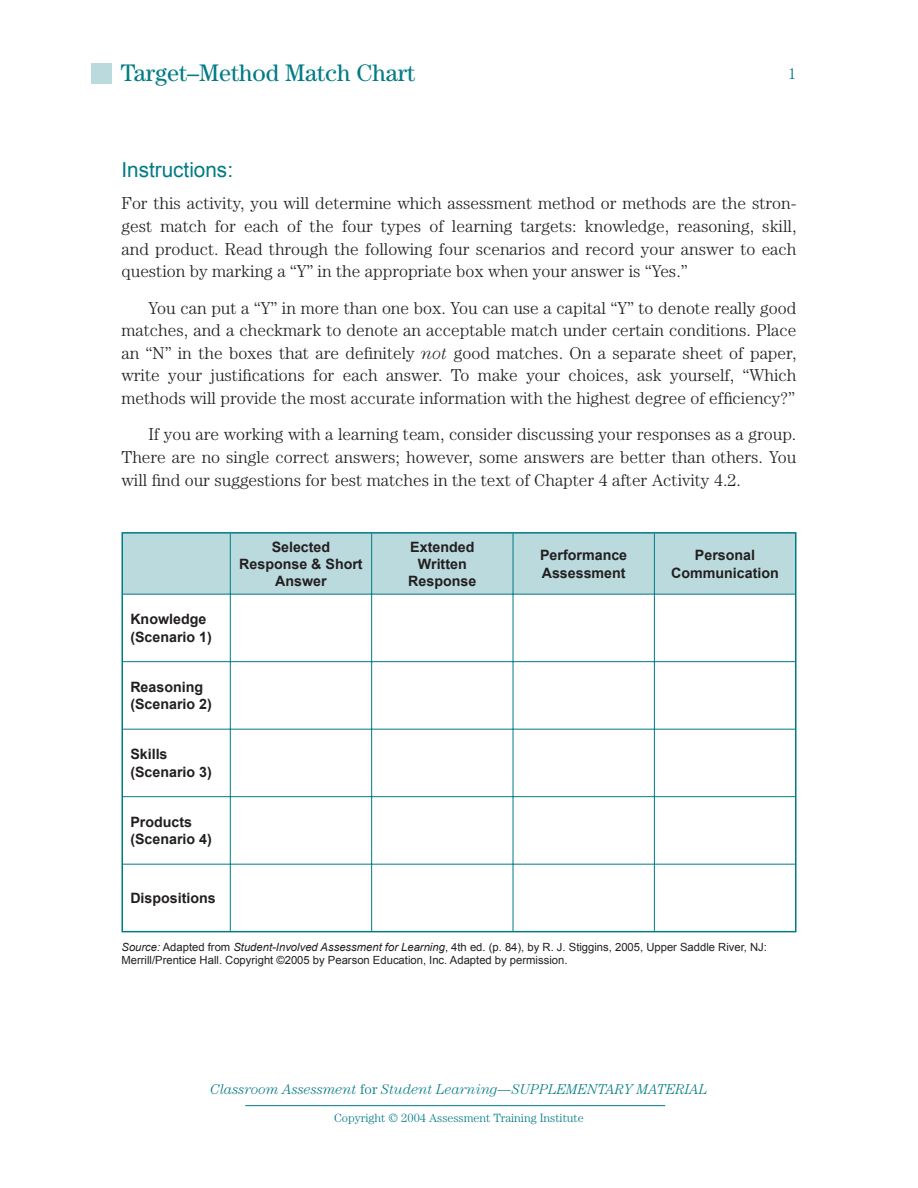
<style>
.page{position:relative;width:918px;height:1188px;background:#fff}
.page>*{position:absolute;margin:0;border:0;box-sizing:border-box;transform-origin:0 0}
.t1{font:24px "Century";color:#007b85}
.t2{font:20.7px "Arial";color:#007b85}
.t3{font:300 17.25px/22.6px "Century";color:#231f20;text-align:justify}
.t4{font:300 15.75px "Century";color:#007b85}
.t5{font:700 14.25px/17.2px "Arial";color:#231f20}
.t6{font:italic 300 14.25px "Century";color:#007b85}
.t7{font:300 12px "Century";color:#007b85}
.t8{font:11.25px/13.5px "Arial";color:#231f20}
.s1{font-style:italic}
.s2{font-style:normal}
</style>
<div class="page">
<hr style="left:245px;top:1105px;width:420px;height:1px;background:#007b85">
<div style="left:123px;top:534px;width:672px;height:60px;background:#badade"></div>
<hr style="left:122px;top:532px;width:108px;height:2px;background:#007b85">
<hr style="left:122px;top:534px;width:1px;height:60px;background:#007b85">
<hr style="left:230px;top:532px;width:142px;height:2px;background:#007b85">
<hr style="left:372px;top:532px;width:141px;height:2px;background:#007b85">
<hr style="left:513px;top:532px;width:141px;height:2px;background:#007b85">
<hr style="left:654px;top:532px;width:142px;height:2px;background:#007b85">
<hr style="left:795px;top:534px;width:1px;height:60px;background:#007b85">
<hr style="left:122px;top:594px;width:1px;height:68px;background:#007b85">
<hr style="left:795px;top:594px;width:1px;height:68px;background:#007b85">
<hr style="left:122px;top:662px;width:1px;height:67px;background:#007b85">
<hr style="left:795px;top:662px;width:1px;height:67px;background:#007b85">
<hr style="left:122px;top:729px;width:1px;height:68px;background:#007b85">
<hr style="left:795px;top:729px;width:1px;height:68px;background:#007b85">
<hr style="left:122px;top:797px;width:1px;height:67px;background:#007b85">
<hr style="left:795px;top:797px;width:1px;height:67px;background:#007b85">
<hr style="left:122px;top:864px;width:1px;height:67px;background:#007b85">
<hr style="left:795px;top:864px;width:1px;height:67px;background:#007b85">
<hr style="left:122px;top:931px;width:108px;height:1px;background:#007b85">
<hr style="left:230px;top:931px;width:142px;height:1px;background:#007b85">
<hr style="left:372px;top:931px;width:141px;height:1px;background:#007b85">
<hr style="left:513px;top:931px;width:141px;height:1px;background:#007b85">
<hr style="left:654px;top:931px;width:142px;height:1px;background:#007b85">
<hr style="left:230px;top:534px;width:1px;height:60px;background:#007b85">
<hr style="left:371px;top:534px;width:1px;height:60px;background:#007b85">
<hr style="left:513px;top:534px;width:1px;height:60px;background:#007b85">
<hr style="left:654px;top:534px;width:1px;height:60px;background:#007b85">
<hr style="left:123px;top:594px;width:108px;height:1px;background:#007b85">
<hr style="left:231px;top:594px;width:141px;height:1px;background:#007b85">
<hr style="left:230px;top:595px;width:1px;height:66px;background:#007b85">
<hr style="left:372px;top:594px;width:141px;height:1px;background:#007b85">
<hr style="left:371px;top:595px;width:1px;height:66px;background:#007b85">
<hr style="left:513px;top:594px;width:142px;height:1px;background:#007b85">
<hr style="left:513px;top:595px;width:1px;height:66px;background:#007b85">
<hr style="left:655px;top:594px;width:140px;height:1px;background:#007b85">
<hr style="left:654px;top:595px;width:1px;height:66px;background:#007b85">
<hr style="left:123px;top:661px;width:108px;height:1px;background:#007b85">
<hr style="left:231px;top:661px;width:141px;height:1px;background:#007b85">
<hr style="left:230px;top:662px;width:1px;height:67px;background:#007b85">
<hr style="left:372px;top:661px;width:141px;height:1px;background:#007b85">
<hr style="left:371px;top:662px;width:1px;height:67px;background:#007b85">
<hr style="left:513px;top:661px;width:142px;height:1px;background:#007b85">
<hr style="left:513px;top:662px;width:1px;height:67px;background:#007b85">
<hr style="left:655px;top:661px;width:140px;height:1px;background:#007b85">
<hr style="left:654px;top:662px;width:1px;height:67px;background:#007b85">
<hr style="left:123px;top:729px;width:108px;height:1px;background:#007b85">
<hr style="left:231px;top:729px;width:141px;height:1px;background:#007b85">
<hr style="left:230px;top:730px;width:1px;height:66px;background:#007b85">
<hr style="left:372px;top:729px;width:141px;height:1px;background:#007b85">
<hr style="left:371px;top:730px;width:1px;height:66px;background:#007b85">
<hr style="left:513px;top:729px;width:142px;height:1px;background:#007b85">
<hr style="left:513px;top:730px;width:1px;height:66px;background:#007b85">
<hr style="left:655px;top:729px;width:140px;height:1px;background:#007b85">
<hr style="left:654px;top:730px;width:1px;height:66px;background:#007b85">
<hr style="left:123px;top:796px;width:108px;height:1px;background:#007b85">
<hr style="left:231px;top:796px;width:141px;height:1px;background:#007b85">
<hr style="left:230px;top:797px;width:1px;height:67px;background:#007b85">
<hr style="left:372px;top:796px;width:141px;height:1px;background:#007b85">
<hr style="left:371px;top:797px;width:1px;height:67px;background:#007b85">
<hr style="left:513px;top:796px;width:142px;height:1px;background:#007b85">
<hr style="left:513px;top:797px;width:1px;height:67px;background:#007b85">
<hr style="left:655px;top:796px;width:140px;height:1px;background:#007b85">
<hr style="left:654px;top:797px;width:1px;height:67px;background:#007b85">
<hr style="left:123px;top:864px;width:108px;height:1px;background:#007b85">
<hr style="left:231px;top:864px;width:141px;height:1px;background:#007b85">
<hr style="left:230px;top:865px;width:1px;height:66px;background:#007b85">
<hr style="left:372px;top:864px;width:141px;height:1px;background:#007b85">
<hr style="left:371px;top:865px;width:1px;height:66px;background:#007b85">
<hr style="left:513px;top:864px;width:142px;height:1px;background:#007b85">
<hr style="left:513px;top:865px;width:1px;height:66px;background:#007b85">
<hr style="left:655px;top:864px;width:140px;height:1px;background:#007b85">
<hr style="left:654px;top:865px;width:1px;height:66px;background:#007b85">
<div style="left:92px;top:63px;width:20px;height:21px;background:#badade"></div>
<h1 class="t1" style="left:121px;top:59px;width:296px">Target–Method Match Chart</h1>
<p class="t4" style="left:788px;top:64px;width:10px">1</p>
<p class="t2" style="left:122px;top:158px;width:113px">Instructions:</p>
<p class="t3" style="left:122px;top:192px;width:677px">For this activity, you will determine which assessment method or methods are the stron&shy;gest match for each of the four types of learning targets: knowledge, reasoning, skill, and product. Read through the following four scenarios and record your answer to each question by marking a “Y” in the appropriate box when your answer is “Yes.”</p>
<p class="t3" style="left:122px;top:296px;width:677px;text-indent:27px">You can put a “Y” in more than one box. You can use a capital “Y” to denote really good matches, and a checkmark to denote an acceptable match under certain conditions. Place an “N” in the boxes that are definitely <span class="s1">not</span> good matches. On a separate sheet of paper, write your justifications for each answer. To make your choices, ask yourself, “Which methods will provide the most accurate information with the highest degree of efficiency?”</p>
<p class="t3" style="left:122px;top:423px;width:676px;text-indent:27px">If you are working with a learning team, consider discussing your responses as a group.<br>There are no single correct answers; however, some answers are better than others. You will find our suggestions for best matches in the text of Chapter 4 after Activity 4.2.</p>
<p class="t5" style="left:130px;top:611px;width:83px">Knowledge (Scenario 1)</p>
<p class="t5" style="left:130px;top:678px;width:83px">Reasoning (Scenario 2)</p>
<p class="t5" style="left:130px;top:746px;width:83px">Skills (Scenario 3)</p>
<p class="t5" style="left:130px;top:813px;width:83px">Products (Scenario 4)</p>
<p class="t5" style="left:239px;top:538px;width:125px;text-align:center">Selected<br>Response &amp; Short<br>Answer</p>
<p class="t5" style="left:408px;top:538px;width:70px;text-align:center">Extended<br>Written<br>Response</p>
<p class="t5" style="left:540px;top:547px;width:89px">Performance<br>Assessment</p>
<p class="t5" style="left:671px;top:547px;width:109px;text-align:center">Personal<br>Communication</p>
<p class="t5" style="left:130px;top:889px;width:87px">Dispositions</p>
<p class="t8" style="left:122px;top:940px;width:647px"><span class="s1">Source:</span> Adapted from <span class="s1">Student-Involved Assessment for Learning</span>, 4th ed. (p. 84), by R. J. Stiggins, 2005, Upper Saddle River, NJ:<br>Merrill/Prentice Hall. Copyright ©2005 by Pearson Education, Inc. Adapted by permission.</p>
<p class="t6" style="left:211px;top:1081px;width:498px">Classroom Assessment <span class="s2">for</span> Student Learning—SUPPLEMENTARY MATERIAL</p>
<p class="t7" style="left:334px;top:1112px;width:251px">Copyright © 2004 Assessment Training Institute</p>
</div>
